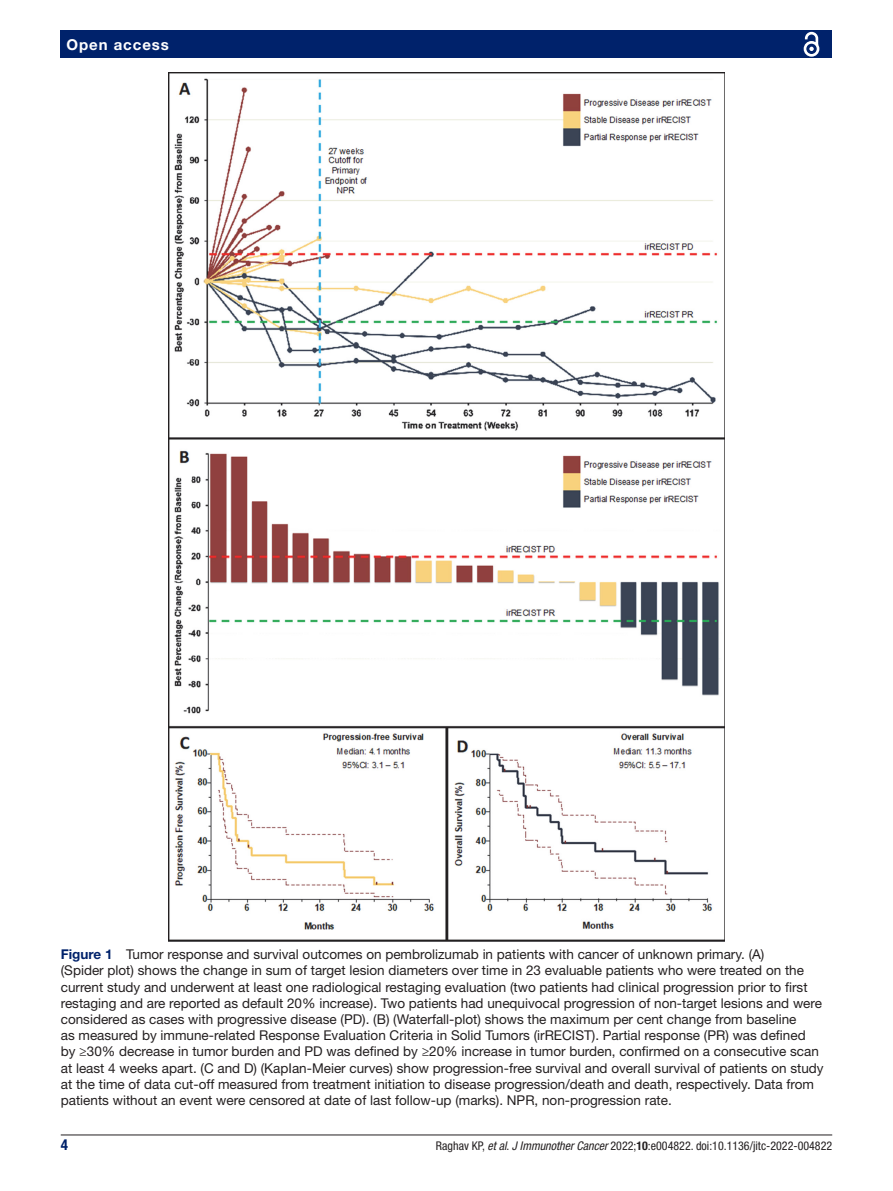
<style>
.page{position:relative;width:893px;height:1191px;background:#fff}
.page>*{position:absolute;margin:0;border:0;box-sizing:border-box;transform-origin:0 0}
.t1{font:700 15px "Helvetica Neue LT Std";letter-spacing:.065em;color:#fff}
.t2{font:700 condensed 15px "Helvetica Neue LT Std";color:#00226b}
.t3{font:13.5px/16.2px "Helvetica Neue LT Std";color:#231f20}
.t4{font:condensed 12px "Helvetica Neue LT Std";color:#231f20}
.s1{font-weight:700;color:#00226b}
.s2{font-style:italic}
.s3{font-weight:700}
</style>
<div class="page">
<hr style="left:61px;top:1134px;width:771px;height:1px;background:#231f20">
<div style="left:61px;top:31px;width:771px;height:27px;background:#00226b"></div>
<svg style="left:803px;top:31px;width:17px;height:26px"></svg>
<img style="left:169px;top:73px;width:555px;height:868px">
<p class="t1" style="left:66px;top:35px;width:104px">Open access</p>
<p class="t3" style="left:61px;top:946px;width:764px"><span class="s1">Figure 1</span> Tumor response and survival outcomes on pembrolizumab in patients with cancer of unknown primary. (A)<br>(Spider plot) shows the change in sum of target lesion diameters over time in 23 evaluable patients who were treated on the current study and underwent at least one radiological restaging evaluation (two patients had clinical progression prior to first restaging and are reported as default 20% increase). Two patients had unequivocal progression of non-target lesions and were considered as cases with progressive disease (PD). (B) (Waterfall-plot) shows the maximum per cent change from baseline<br>as measured by immune-related Response Evaluation Criteria in Solid Tumors (irRECIST). Partial response (PR) was defined by ≥30% decrease in tumor burden and PD was defined by ≥20% increase in tumor burden, confirmed on a consecutive scan at least 4 weeks apart. (C and D) (KapIan-Meier curves) show progression-free survival and overall survival of patients on study at the time of data cut-off measured from treatment initiation to disease progression/death and death, respectively. Data from patients without an event were censored at date of last follow-up (marks). NPR, non-progression rate.</p>
<p class="t2" style="left:61px;top:1135px;width:9px">4</p>
<p class="t4" style="left:436px;top:1138px;width:398px">Raghav KP, <span class="s2">et al</span>. <span class="s2">J Immunother Cancer</span> 2022;<span class="s3">10</span>:e004822. doi:10.1136/jitc-2022-004822</p>
</div>
